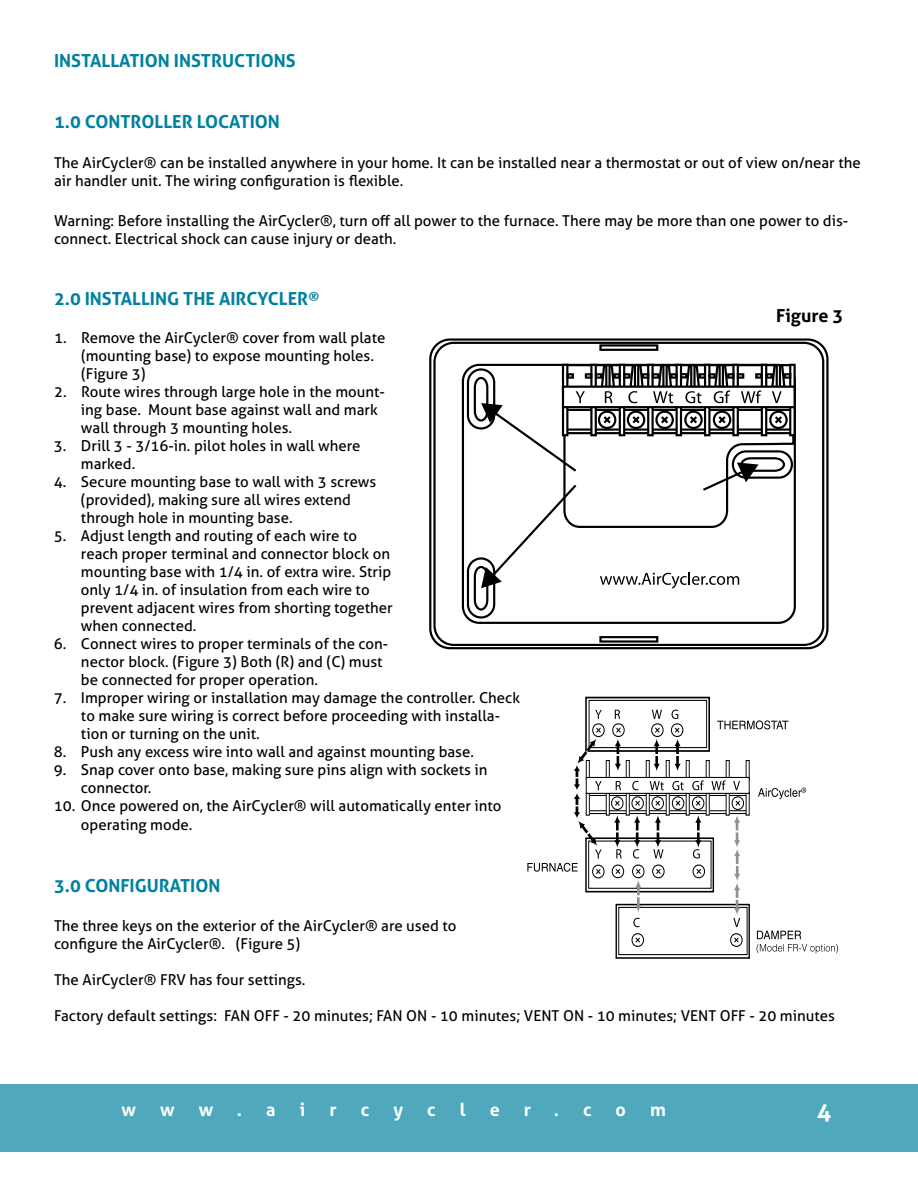
<style>
.page{position:relative;width:918px;height:1188px;background:#fff}
.page>*{position:absolute;margin:0;border:0;box-sizing:border-box;transform-origin:0 0}
.t1{font:700 24px "Aller";color:#fff}
.t2{font:700 18px "Aller";color:#0081a0}
.t3{font:700 18px "Aller";color:#fff}
.t4{font:700 18px "Aller";color:#000}
.t5{font:15px/18px "Aller";color:#000}
.s1{font-family:"Domine"}
</style>
<div class="page">
<div style="left:0;top:1084px;width:918px;height:68px;background:#50a8bd"></div>
<div style="left:585px;top:697px;width:125px;height:55px;border:2px solid #000"></div>
<div style="left:589px;top:700px;width:118px;height:48px;border:1px solid #000"></div>
<div style="left:588px;top:841px;width:123px;height:48px;border:1px solid #000"></div>
<div style="left:586px;top:810px;width:163px;height:4px;border:1px solid #000"></div>
<div style="left:586px;top:792px;width:163px;height:4px;border:1px solid #000"></div>
<div style="left:586px;top:777px;width:164px;height:17px;border:1px solid #000"></div>
<div style="left:616px;top:904px;width:134px;height:55px;border:1px solid #000"></div>
<div style="left:618px;top:907px;width:129px;height:48px;border:1px solid #000"></div>
<svg style="left:690px;top:780px;width:15px;height:99px"></svg>
<svg style="left:711px;top:780px;width:33px;height:167px"></svg>
<svg style="left:757px;top:931px;width:81px;height:22px"></svg>
<svg style="left:527px;top:710px;width:157px;height:239px"></svg>
<svg style="left:758px;top:788px;width:48px;height:11px"></svg>
<svg style="left:717px;top:720px;width:71px;height:9px"></svg>
<div style="left:429px;top:338px;width:400px;height:311px;border:2px solid #000;border-radius:20px"></div>
<div style="left:433px;top:342px;width:391px;height:304px;border:2px solid #000;border-radius:19px"></div>
<div style="left:599px;top:344px;width:59px;height:7px;border:2px solid #000"></div>
<div style="left:599px;top:636px;width:59px;height:7px;border:2px solid #000"></div>
<div style="left:467px;top:368px;width:28px;height:62px;border:2px solid #000;border-radius:13px"></div>
<svg style="left:468px;top:558px;width:26px;height:59px"></svg>
<div style="left:467px;top:557px;width:28px;height:62px;border:2px solid #000;border-radius:13px"></div>
<svg style="left:473px;top:363px;width:323px;height:249px"></svg>
<p class="t2" style="left:54px;top:50px;width:243px">INSTALLATION INSTRUCTIONS</p>
<p class="t2" style="left:54px;top:111px;width:227px">1.0 CONTROLLER LOCATION</p>
<p class="t5" style="left:54px;top:154px;width:808px">The AirCycler® can be installed anywhere in your home. It can be installed near a thermostat or out of view on/near the air handler unit. The wiring configuration is flexible.</p>
<p class="t5" style="left:54px;top:211px;width:796px">Warning: Before installing the AirCycler®, turn off all power to the furnace. There may be more than one power to dis&shy;connect. Electrical shock can cause injury or death.</p>
<p class="t2" style="left:54px;top:287px;width:267px">2.0 INSTALLING THE AIRCYCLER<span class="s1">®</span></p>
<p class="t5" style="left:81px;top:328px;width:306px;text-indent:-27px">1. Remove the AirCycler® cover from wall plate (mounting base) to expose mounting holes. (Figure 3)</p>
<p class="t5" style="left:81px;top:382px;width:305px;text-indent:-27px">2. Route wires through large hole in the mount&shy;ing base. Mount base against wall and mark wall through 3 mounting holes.</p>
<p class="t5" style="left:81px;top:436px;width:281px;text-indent:-27px">3. Drill 3 - 3/16-in. pilot holes in wall where marked.</p>
<p class="t5" style="left:81px;top:472px;width:297px;text-indent:-27px">4. Secure mounting base to wall with 3 screws (provided), making sure all wires extend through hole in mounting base.</p>
<p class="t5" style="left:81px;top:526px;width:313px;text-indent:-27px">5. Adjust length and routing of each wire to reach proper terminal and connector block on mounting base with 1/4 in. of extra wire. Strip only 1/4 in. of insulation from each wire to prevent adjacent wires from shorting together when connected.</p>
<p class="t5" style="left:81px;top:634px;width:309px;text-indent:-27px">6. Connect wires to proper terminals of the con&shy;nector block. (Figure 3) Both (R) and (C) must be connected for proper operation.</p>
<p class="t5" style="left:81px;top:688px;width:441px;text-indent:-27px">7. Improper wiring or installation may damage the controller. Check to make sure wiring is correct before proceeding with installa&shy;tion or turning on the unit.</p>
<p class="t5" style="left:54px;top:742px;width:421px">8. Push any excess wire into wall and against mounting base.</p>
<p class="t5" style="left:81px;top:760px;width:408px;text-indent:-27px">9. Snap cover onto base, making sure pins align with sockets in connector.</p>
<p class="t5" style="left:81px;top:795px;width:422px;line-height:19.8px;text-indent:-27px">10. Once powered on, the AirCycler® will automatically enter into operating mode.</p>
<p class="t4" style="left:776px;top:304px;width:68px">Figure 3</p>
<p class="t2" style="left:54px;top:874px;width:168px">3.0 CONFIGURATION</p>
<p class="t5" style="left:54px;top:917px;width:404px">The three keys on the exterior of the AirCycler® are used to configure the AirCycler®. (Figure 5)</p>
<p class="t5" style="left:54px;top:971px;width:253px">The AirCycler® FRV has four settings.</p>
<p class="t5" style="left:54px;top:1007px;width:782px">Factory default settings: FAN OFF - 20 minutes; FAN ON - 10 minutes; VENT ON - 10 minutes; VENT OFF - 20 minutes</p>
<p class="t3" style="left:122px;top:1098px;width:16px">w</p>
<p class="t3" style="left:160px;top:1098px;width:16px">w</p>
<p class="t3" style="left:199px;top:1098px;width:16px">w</p>
<p class="t3" style="left:237px;top:1098px;width:7px">.</p>
<p class="t3" style="left:266px;top:1098px;width:11px">a</p>
<p class="t3" style="left:300px;top:1098px;width:7px">i</p>
<p class="t3" style="left:330px;top:1098px;width:9px">r</p>
<p class="t3" style="left:361px;top:1098px;width:10px">c</p>
<p class="t3" style="left:393px;top:1098px;width:11px">y</p>
<p class="t3" style="left:427px;top:1098px;width:10px">c</p>
<p class="t3" style="left:460px;top:1098px;width:7px">l</p>
<p class="t3" style="left:490px;top:1098px;width:12px">e</p>
<p class="t3" style="left:524px;top:1098px;width:9px">r</p>
<p class="t3" style="left:554px;top:1098px;width:7px">.</p>
<p class="t3" style="left:583px;top:1098px;width:10px">c</p>
<p class="t3" style="left:616px;top:1098px;width:12px">o</p>
<p class="t3" style="left:650px;top:1098px;width:17px">m</p>
<h1 class="t1" style="left:817px;top:1097px;width:16px">4</h1>
</div>
